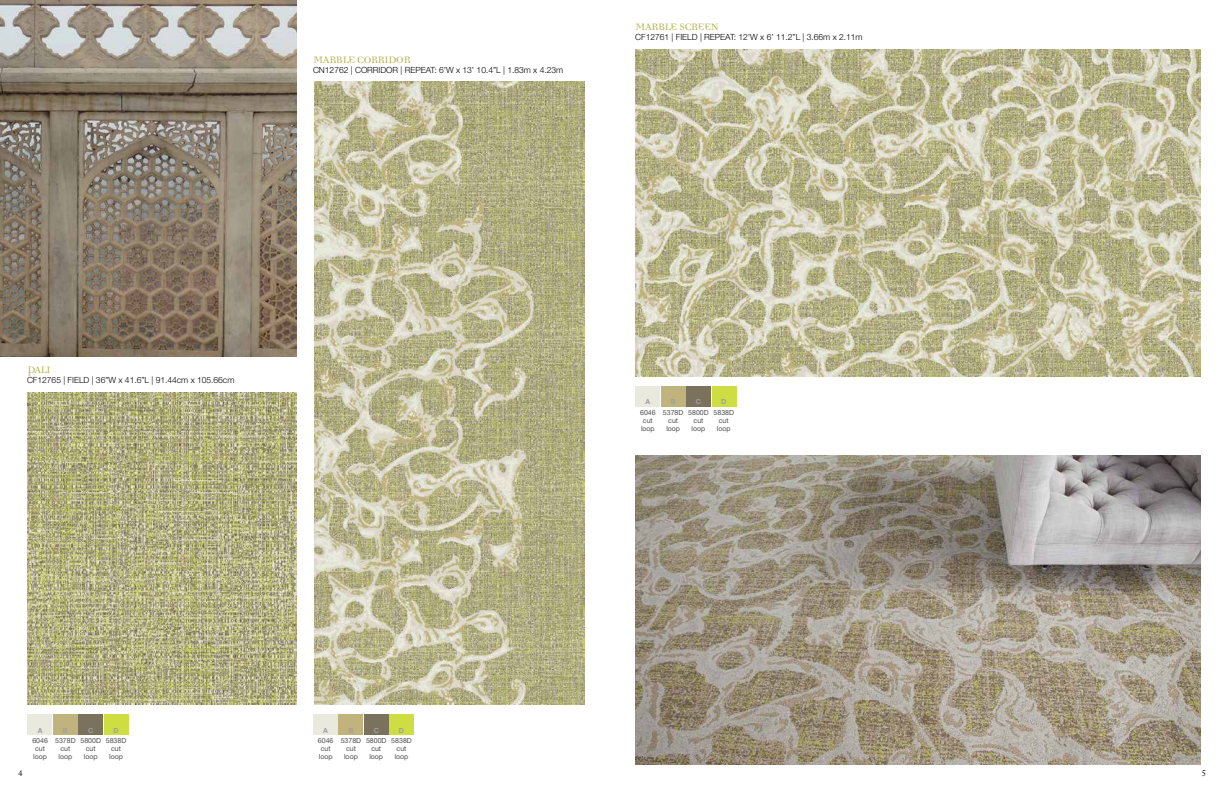
<style>
.page{position:relative;width:1224px;height:792px;background:#fff}
.page>*{position:absolute;margin:0;border:0;box-sizing:border-box;transform-origin:0 0}
.t1{font:15px "Democratica";letter-spacing:-.06em;color:#b2b047}
.t2{font:300 8.5px "Helvetica Neue LT";color:#000}
.t3{font:8.5px "Adobe Caslon";color:#000}
.t4{font:7px/8px "Helvetica Neue LT";color:#4d4d4f;text-align:center}
.t5{font:700 7px "Helvetica Neue LT";color:#9d9fa2}
</style>
<div class="page">
<img style="left:635px;top:455px;width:566px;height:310px">
<img style="left:635px;top:49px;width:566px;height:327px">
<div style="left:712px;top:386px;width:24px;height:20px;background:#cedd42"></div>
<div style="left:686px;top:386px;width:25px;height:20px;background:#7b725d"></div>
<div style="left:661px;top:386px;width:24px;height:20px;background:#c1b37c"></div>
<div style="left:635px;top:386px;width:25px;height:20px;background:#e9e9dd"></div>
<img style="left:314px;top:81px;width:270px;height:624px">
<div style="left:390px;top:715px;width:24px;height:20px;background:#cedd42"></div>
<div style="left:364px;top:715px;width:25px;height:20px;background:#7b725d"></div>
<div style="left:339px;top:715px;width:24px;height:20px;background:#c1b37c"></div>
<div style="left:313px;top:715px;width:25px;height:20px;background:#e9e9dd"></div>
<img style="left:27px;top:393px;width:270px;height:312px">
<div style="left:104px;top:715px;width:25px;height:20px;background:#cedd42"></div>
<div style="left:79px;top:715px;width:24px;height:20px;background:#7b725d"></div>
<div style="left:53px;top:715px;width:25px;height:20px;background:#c1b37c"></div>
<div style="left:28px;top:715px;width:24px;height:20px;background:#e9e9dd"></div>
<img style="left:0;top:0;width:297px;height:356px">
<h1 class="t1" style="left:313px;top:52px;width:99px">MARBLE CORRIDOR</h1>
<p class="t2" style="left:313px;top:64px;width:252px">CN12762 | CORRIDOR | REPEAT: 6’W x 13’ 10.4”L | 1.83m x 4.23m</p>
<h1 class="t1" style="left:635px;top:18px;width:85px">MARBLE SCREEN</h1>
<p class="t2" style="left:635px;top:31px;width:229px">CF12761 | FIELD | REPEAT: 12’W x 6’ 11.2”L | 3.66m x 2.11m</p>
<h1 class="t1" style="left:27px;top:362px;width:26px">PALI</h1>
<p class="t2" style="left:27px;top:375px;width:209px">CF12765 | FIELD | 36”W x 41.6”L | 91.44cm x 105.66cm</p>
<p class="t5" style="left:645px;top:398px;width:6px">A</p>
<p class="t5" style="left:671px;top:398px;width:6px">B</p>
<p class="t5" style="left:696px;top:398px;width:7px">C</p>
<p class="t5" style="left:721px;top:398px;width:7px">D</p>
<p class="t4" style="left:640px;top:408px;width:17px;text-align:left">6046 cut loop</p>
<p class="t4" style="left:663px;top:408px;width:22px">5378D cut loop</p>
<p class="t4" style="left:688px;top:408px;width:22px">5800D cut loop</p>
<p class="t4" style="left:714px;top:408px;width:22px">5838D cut loop</p>
<p class="t5" style="left:38px;top:726px;width:6px">A</p>
<p class="t5" style="left:63px;top:726px;width:6px">B</p>
<p class="t5" style="left:88px;top:726px;width:7px">C</p>
<p class="t5" style="left:113px;top:726px;width:7px">D</p>
<p class="t4" style="left:32px;top:737px;width:17px;text-align:left">6046 cut loop</p>
<p class="t4" style="left:55px;top:737px;width:22px">5378D cut loop</p>
<p class="t4" style="left:81px;top:737px;width:22px">5800D cut loop</p>
<p class="t4" style="left:106px;top:737px;width:22px">5838D cut loop</p>
<p class="t5" style="left:323px;top:726px;width:6px">A</p>
<p class="t5" style="left:349px;top:726px;width:6px">B</p>
<p class="t5" style="left:374px;top:726px;width:7px">C</p>
<p class="t5" style="left:399px;top:726px;width:7px">D</p>
<p class="t4" style="left:318px;top:737px;width:17px;text-align:left">6046 cut loop</p>
<p class="t4" style="left:341px;top:737px;width:22px">5378D cut loop</p>
<p class="t4" style="left:366px;top:737px;width:22px">5800D cut loop</p>
<p class="t4" style="left:391px;top:737px;width:22px">5838D cut loop</p>
<p class="t3" style="left:18px;top:768px;width:6px">4</p>
<p class="t3" style="left:1202px;top:768px;width:6px">5</p>
</div>
